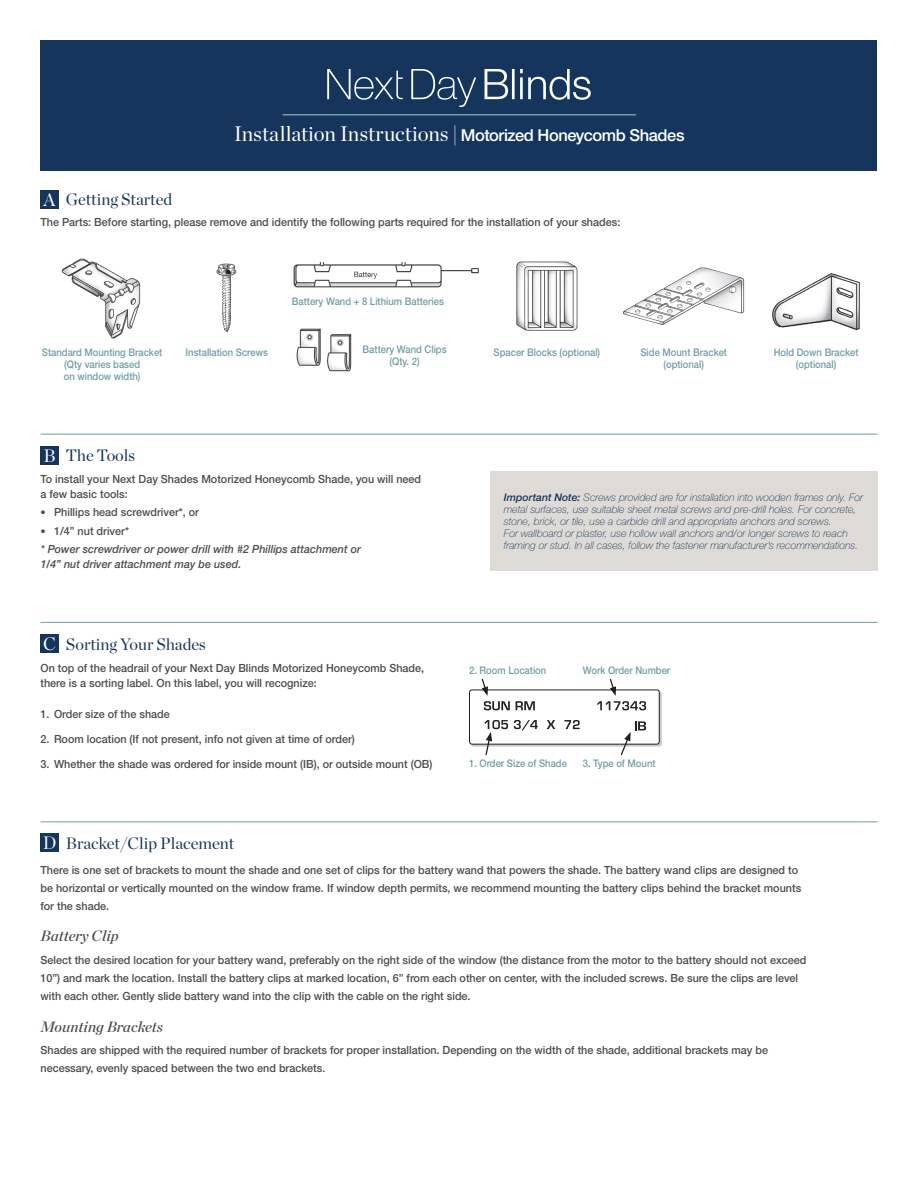
<style>
.page{position:relative;width:918px;height:1188px;background:#fff}
.page>*{position:absolute;margin:0;border:0;box-sizing:border-box;transform-origin:0 0}
.t1{font:21px "Chronicle Display";letter-spacing:.005em;color:#fff}
.t2{font:16.5px "Chronicle Display";color:#15355c}
.t3{font:italic 15px "Chronicle Display Semi";color:#4b4c4c}
.t4{font:500 11.25px/18px "Helvetica Neue LT Std";color:#4b4c4c;scale:.96 1}
.t5{font:italic 500 11.25px/18.3px "Helvetica Neue LT Std";color:#4b4c4c;scale:.96 1}
.t6{font:italic 100 10.5px/12px "Helvetica Neue LT Std";color:#15355c}
.t7{font:500 10.5px/12px "Helvetica Neue LT Std";color:#719da4;text-align:center;scale:.9 1}
.s1{font-family:"Helvetica Neue LT Std";font-weight:500;font-size:16.5px}
.s2{font-size:18px;color:#fff}
.s3{font-size:10.5px}
.s4{font-style:normal;font-size:10.5px}
.s5{font-style:normal}
.s6{font-weight:500}
</style>
<div class="page">
<hr style="left:40px;top:434px;width:838px;height:1px;background:#719da4">
<div style="left:40px;top:446px;width:19px;height:18px;background:#15355c"></div>
<div style="left:490px;top:471px;width:388px;height:99px;background:#dedbd6"></div>
<div style="left:40px;top:190px;width:19px;height:18px;background:#15355c"></div>
<hr style="left:40px;top:622px;width:838px;height:1px;background:#719da4">
<div style="left:40px;top:634px;width:19px;height:18px;background:#15355c"></div>
<svg style="left:469px;top:678px;width:193px;height:77px"></svg>
<img style="left:623px;top:267px;width:122px;height:58px">
<img style="left:772px;top:273px;width:88px;height:58px">
<img style="left:61px;top:258px;width:80px;height:81px">
<img style="left:516px;top:261px;width:62px;height:70px">
<div style="left:40px;top:40px;width:838px;height:131px;background:#15355c"></div>
<img style="left:217px;top:264px;width:20px;height:68px">
<svg style="left:327px;top:69px;width:149px;height:38px"></svg>
<svg style="left:485px;top:69px;width:106px;height:31px"></svg>
<hr style="left:283px;top:114px;width:353px;height:2px;background:#719da4">
<img style="left:296px;top:328px;width:56px;height:44px">
<img style="left:293px;top:262px;width:186px;height:26px">
<hr style="left:40px;top:821px;width:838px;height:1px;background:#719da4">
<div style="left:40px;top:834px;width:19px;height:18px;background:#15355c"></div>
<h1 class="t1" style="left:234px;top:118px;width:452px">Installation Instructions | <span class="s1">Motorized Honeycomb Shades</span></h1>
<h2 class="t2" style="left:43px;top:187px;width:130px"><span class="s2">A</span> Getting Started</h2>
<p class="t4" style="left:40px;top:213px;width:606px">The Parts: Before starting, please remove and identify the following parts required for the installation of your shades:</p>
<p class="t7" style="left:292px;top:295px;width:171px">Battery Wand + 8 Lithium Batteries</p>
<p class="t7" style="left:363px;top:343px;width:95px">Battery Wand Clips (Qty. 2)</p>
<p class="t7" style="left:42px;top:346px;width:135px">Standard Mounting Bracket (Qty varies based<br>on window width)</p>
<p class="t7" style="left:640px;top:346px;width:98px">Side Mount Bracket (optional)</p>
<p class="t7" style="left:774px;top:346px;width:96px">Hold Down Bracket (optional)</p>
<p class="t7" style="left:186px;top:346px;width:93px">Installation Screws</p>
<p class="t7" style="left:494px;top:346px;width:120px">Spacer Blocks (optional)</p>
<h2 class="t2" style="left:43px;top:443px;width:93px"><span class="s2">B</span> The Tools</h2>
<p class="t4" style="left:40px;top:472px;width:398px;line-height:15px">To install your Next Day Shades Motorized Honeycomb Shade, you will need a few basic tools:</p>
<p class="t4" style="left:40px;top:503px;width:167px"><span class="s3">•</span> Phillips head screwdriver*, or</p>
<p class="t5" style="left:40px;top:521px;width:336px"><span class="s4">•</span> <span class="s5">1/4” nut driver*<br></span>* Power screwdriver or power drill with #2 Phillips attachment or</p>
<p class="t5" style="left:40px;top:555px;width:211px">1/4” nut driver attachment may be used.</p>
<p class="t6" style="left:504px;top:491px;width:361px"><span class="s6">Important Note:</span> Screws provided are for installation into wooden frames only. For metal surfaces, use suitable sheet metal screws and pre-drill holes. For concrete, stone, brick, or tile, use a carbide drill and appropriate anchors and screws.<br>For wallboard or plaster, use hollow wall anchors and/or longer screws to reach framing or stud. In all cases, follow the fastener manufacturer’s recommendations.</p>
<h2 class="t2" style="left:43px;top:631px;width:164px"><span class="s2">C</span> Sorting Your Shades</h2>
<p class="t4" style="left:40px;top:660px;width:401px;line-height:15px">On top of the headrail of your Next Day Blinds Motorized Honeycomb Shade, there is a sorting label. On this label, you will recognize:</p>
<p class="t7" style="left:469px;top:664px;width:87px">2. Room Location</p>
<p class="t7" style="left:583px;top:664px;width:99px">Work Order Number</p>
<p class="t4" style="left:40px;top:705px;width:136px">1. Order size of the shade</p>
<p class="t4" style="left:40px;top:730px;width:329px">2. Room location (If not present, info not given at time of order)</p>
<p class="t4" style="left:40px;top:755px;width:410px">3. Whether the shade was ordered for inside mount (IB), or outside mount (OB)</p>
<p class="t7" style="left:469px;top:758px;width:110px">1. Order Size of Shade</p>
<p class="t7" style="left:583px;top:758px;width:82px">3. Type of Mount</p>
<h2 class="t2" style="left:43px;top:831px;width:193px"><span class="s2">D</span> Bracket/Clip Placement</h2>
<p class="t4" style="left:40px;top:861px;width:794px">There is one set of brackets to mount the shade and one set of clips for the battery wand that powers the shade. The battery wand clips are designed to be horizontal or vertically mounted on the window frame. If window depth permits, we recommend mounting the battery clips behind the bracket mounts for the shade.</p>
<h3 class="t3" style="left:40px;top:924px;width:80px">Battery Clip</h3>
<p class="t4" style="left:40px;top:951px;width:800px">Select the desired location for your battery wand, preferably on the right side of the window (the distance from the motor to the battery should not exceed<br>10”) and mark the location. Install the battery clips at marked location, 6” from each other on center, with the included screws. Be sure the clips are level with each other. Gently slide battery wand into the clip with the cable on the right side.</p>
<h3 class="t3" style="left:40px;top:1014px;width:124px">Mounting Brackets</h3>
<p class="t4" style="left:40px;top:1041px;width:759px">Shades are shipped with the required number of brackets for proper installation. Depending on the width of the shade, additional brackets may be necessary, evenly spaced between the two end brackets.</p>
</div>
